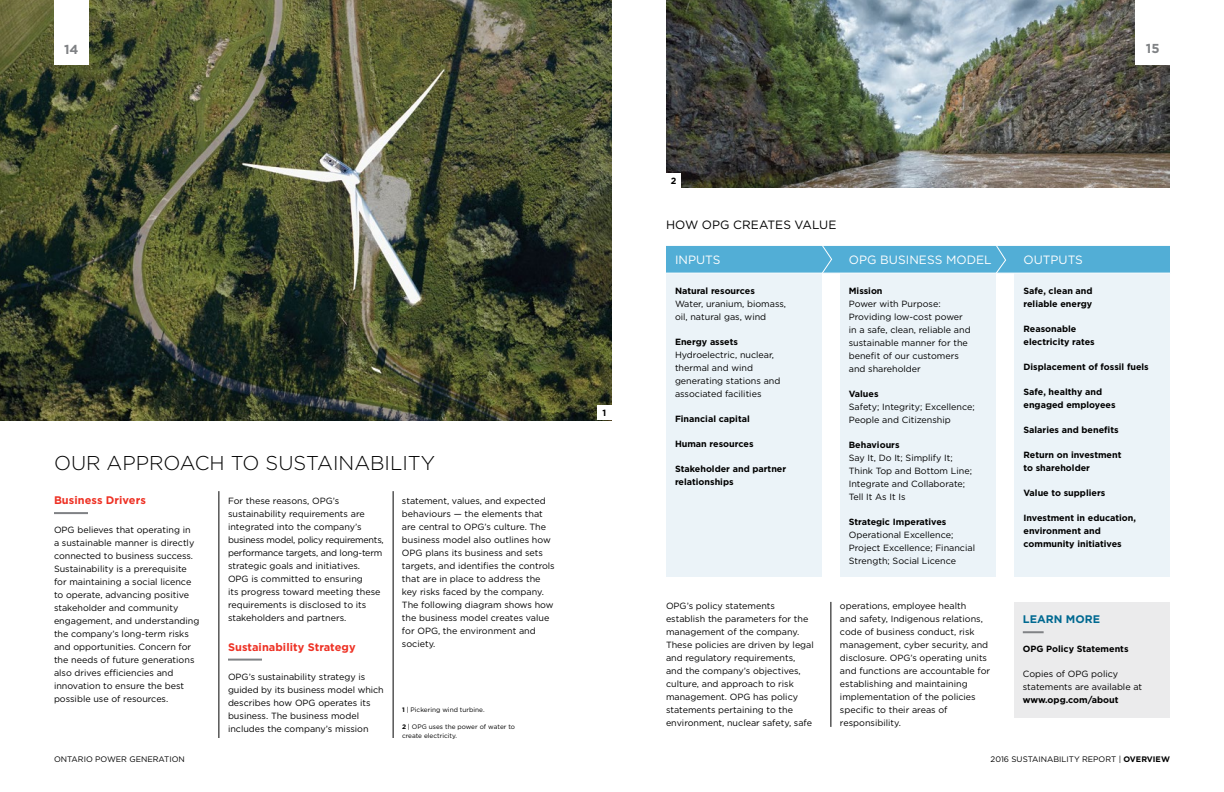
<style>
.page{position:relative;width:1224px;height:792px;background:#fff}
.page>*{position:absolute;margin:0;border:0;box-sizing:border-box;transform-origin:0 0}
.t1{font:300 20px "Gotham";color:#000}
.t2{font:700 13px "Gotham";color:#808285}
.t3{font:12px "Gotham";letter-spacing:.005em;color:#fff}
.t4{font:12px "Gotham";letter-spacing:.005em;color:#000}
.t5{font:700 11px "Gotham";letter-spacing:.005em;color:#ee3124}
.t6{font:700 11px "Gotham";letter-spacing:.005em;color:#006991}
.t7{font:9px/13px "Gotham";color:#000}
.t8{font:700 9px/13px "Gotham";color:#000}
.t9{font:8px "Gotham";color:#000}
.t10{font:6.5px/8.5px "Gotham";color:#000}
.s1{font-weight:700}
</style>
<div class="page">
<img style="left:0;top:0;width:612px;height:420px">
<div style="left:1014px;top:273px;width:156px;height:304px;background:#ebf3f8"></div>
<hr style="left:54px;top:512px;width:34px;height:2px;background:#808285">
<hr style="left:228px;top:659px;width:34px;height:2px;background:#808285">
<hr style="left:219px;top:491px;width:1px;height:247px;background:#000">
<hr style="left:393px;top:491px;width:1px;height:247px;background:#000">
<hr style="left:831px;top:602px;width:1px;height:125px;background:#000">
<div style="left:666px;top:273px;width:156px;height:304px;background:#ebf3f8"></div>
<div style="left:840px;top:273px;width:156px;height:304px;background:#ebf3f8"></div>
<svg style="left:666px;top:245px;width:504px;height:28px;background:#5bb2d8"></svg>
<div style="left:1014px;top:602px;width:156px;height:116px;background:#ebebec"></div>
<hr style="left:1023px;top:631px;width:21px;height:2px;background:#808285">
<img style="left:666px;top:0;width:504px;height:188px">
<div style="left:1136px;top:0;width:34px;height:65px;background:#fff"></div>
<div style="left:54px;top:0;width:34px;height:65px;background:#fff"></div>
<div style="left:597px;top:405px;width:15px;height:15px;background:#fff"></div>
<div style="left:666px;top:173px;width:15px;height:15px;background:#fff"></div>
<h2 class="t2" style="left:64px;top:40px;width:16px">14</h2>
<h1 class="t1" style="left:54px;top:451px;width:383px">OUR APPROACH TO SUSTAINABILITY</h1>
<p class="t5" style="left:54px;top:493px;width:93px">Business Drivers</p>
<p class="t7" style="left:54px;top:523px;width:147px">OPG believes that operating in<br>a sustainable manner is directly connected to business success.<br>Sustainability is a prerequisite for maintaining a social licence to operate, advancing positive stakeholder and community engagement, and understanding the company’s long-term risks and opportunities. Concern for the needs of future generations also drives efficiencies and innovation to ensure the best possible use of resources.</p>
<p class="t7" style="left:402px;top:494px;width:154px">statement, values, and expected behaviours — the elements that are central to OPG’s culture. The business model also outlines how<br>OPG plans its business and sets targets, and identifies the controls that are in place to address the key risks faced by the company.<br>The following diagram shows how the business model creates value for OPG, the environment and society.</p>
<p class="t7" style="left:228px;top:494px;width:157px">For these reasons, OPG’s sustainability requirements are integrated into the company’s business model, policy requirements, performance targets, and long-term strategic goals and initiatives.<br>OPG is committed to ensuring<br>its progress toward meeting these requirements is disclosed to its stakeholders and partners.</p>
<p class="t5" style="left:228px;top:639px;width:129px">Sustainability Strategy</p>
<p class="t7" style="left:228px;top:670px;width:157px">OPG’s sustainability strategy is guided by its business model which describes how OPG operates its business. The business model includes the company’s mission</p>
<p class="t10" style="left:402px;top:705px;width:84px"><span class="s1">1</span> | Pickering wind turbine.</p>
<p class="t10" style="left:402px;top:723px;width:115px"><span class="s1">2</span> | OPG uses the power of water to create electricity.</p>
<p class="t9" style="left:54px;top:754px;width:132px">ONTARIO POWER GENERATION</p>
<p class="t8" style="left:603px;top:407px;width:5px">1</p>
<h2 class="t2" style="left:1146px;top:40px;width:15px">15</h2>
<p class="t8" style="left:671px;top:174px;width:7px">2</p>
<h3 class="t4" style="left:666px;top:217px;width:172px">HOW OPG CREATES VALUE</h3>
<h3 class="t3" style="left:675px;top:252px;width:47px">INPUTS</h3>
<h3 class="t3" style="left:849px;top:252px;width:144px">OPG BUSINESS MODEL</h3>
<p class="t8" style="left:675px;top:284px;width:81px">Natural resources</p>
<p class="t7" style="left:675px;top:297px;width:113px">Water, uranium, biomass, oil, natural gas, wind</p>
<p class="t8" style="left:675px;top:335px;width:65px">Energy assets</p>
<p class="t7" style="left:675px;top:348px;width:107px">Hydroelectric, nuclear, thermal and wind generating stations and associated facilities</p>
<p class="t8" style="left:675px;top:412px;width:76px">Financial capital</p>
<p class="t8" style="left:675px;top:437px;width:80px">Human resources</p>
<p class="t8" style="left:675px;top:462px;width:113px">Stakeholder and partner relationships</p>
<p class="t8" style="left:849px;top:284px;width:35px">Mission</p>
<p class="t7" style="left:849px;top:297px;width:123px">Power with Purpose:<br>Providing low-cost power in a safe, clean, reliable and sustainable manner for the benefit of our customers and shareholder</p>
<p class="t8" style="left:849px;top:387px;width:31px">Values</p>
<p class="t7" style="left:849px;top:400px;width:127px">Safety; Integrity; Excellence;<br>People and Citizenship</p>
<p class="t8" style="left:849px;top:438px;width:52px">Behaviours</p>
<p class="t7" style="left:849px;top:451px;width:125px">Say It, Do It; Simplify It;<br>Think Top and Bottom Line;<br>Integrate and Collaborate;<br>Tell It As It Is</p>
<p class="t8" style="left:849px;top:515px;width:99px">Strategic Imperatives</p>
<p class="t7" style="left:849px;top:528px;width:128px">Operational Excellence;<br>Project Excellence; Financial<br>Strength; Social Licence</p>
<p class="t7" style="left:666px;top:599px;width:149px">OPG’s policy statements establish the parameters for the management of the company.<br>These policies are driven by legal and regulatory requirements, and the company’s objectives, culture, and approach to risk management. OPG has policy statements pertaining to the environment, nuclear safety, safe</p>
<p class="t7" style="left:840px;top:599px;width:152px">operations, employee health<br>and safety, Indigenous relations, code of business conduct, risk management, cyber security, and disclosure. OPG’s operating units and functions are accountable for establishing and maintaining implementation of the policies specific to their areas of responsibility.</p>
<h3 class="t3" style="left:1024px;top:252px;width:61px">OUTPUTS</h3>
<p class="t8" style="left:1024px;top:284px;width:71px">Safe, clean and reliable energy</p>
<p class="t8" style="left:1024px;top:322px;width:73px">Reasonable electricity rates</p>
<p class="t8" style="left:1024px;top:360px;width:127px">Displacement of fossil fuels</p>
<p class="t8" style="left:1024px;top:385px;width:94px">Safe, healthy and engaged employees</p>
<p class="t8" style="left:1024px;top:423px;width:97px">Salaries and benefits</p>
<p class="t8" style="left:1024px;top:448px;width:99px">Return on investment to shareholder</p>
<p class="t8" style="left:1024px;top:486px;width:83px">Value to suppliers</p>
<p class="t8" style="left:1024px;top:511px;width:114px">Investment in education, environment and community initiatives</p>
<p class="t6" style="left:1023px;top:612px;width:79px">LEARN MORE</p>
<p class="t8" style="left:1023px;top:643px;width:107px">OPG Policy Statements</p>
<p class="t7" style="left:1023px;top:667px;width:121px">Copies of OPG policy statements are available at</p>
<p class="t8" style="left:1023px;top:694px;width:97px">www.opg.com/about</p>
<p class="t9" style="left:991px;top:754px;width:181px">2016 SUSTAINABILITY REPORT | <span class="s1">OVERVIEW</span></p>
</div>
